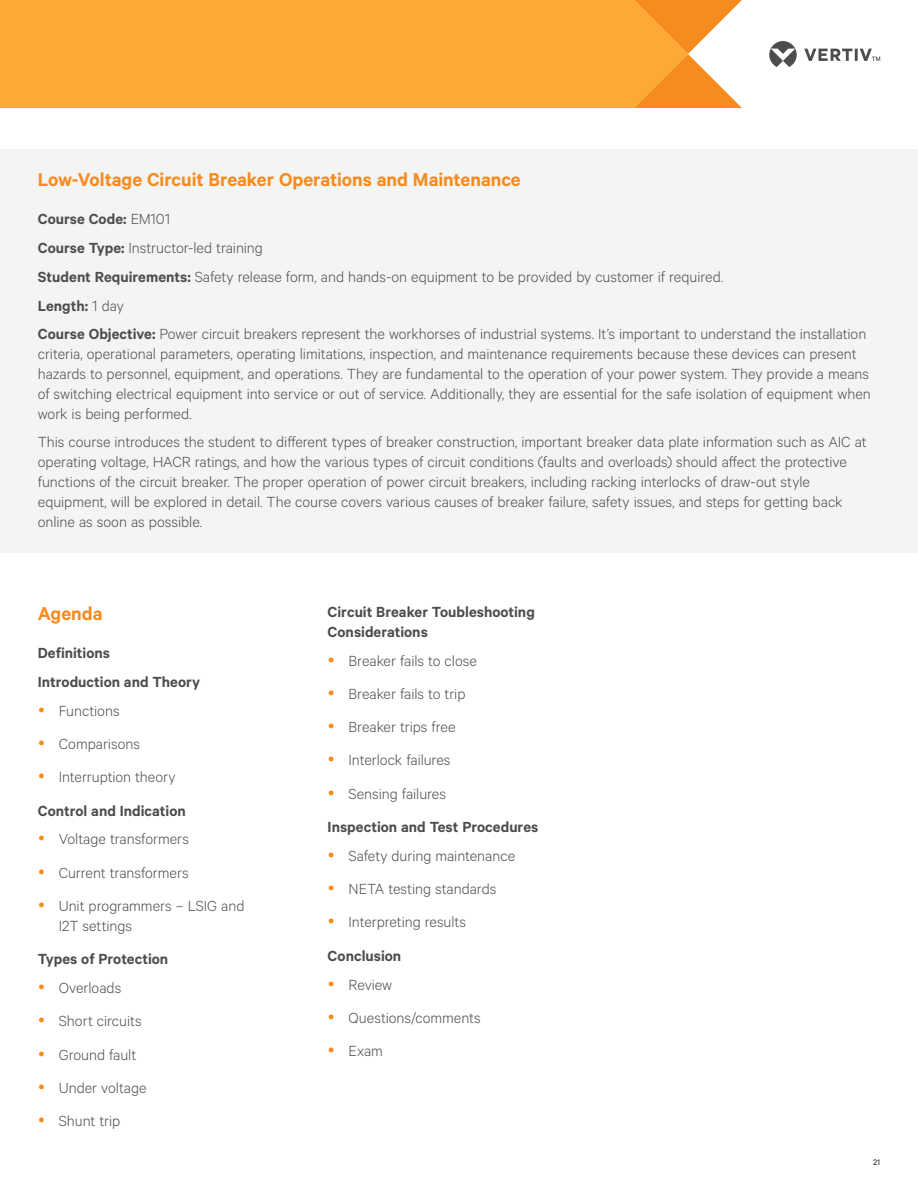
<style>
.page{position:relative;width:918px;height:1188px;background:#fff}
.page>*{position:absolute;margin:0;border:0;box-sizing:border-box;transform-origin:0 0}
.t1{font:600 21px "Calibre";letter-spacing:-.005em;color:#f68b1e}
.t2{font:300 16.5px/33.3px "Calibre";color:#4d4d4f}
.t3{font:600 16.5px/28.8px "Calibre";color:#4d4d4f}
.t4{font:9px "Calibre";color:#231f20}
.s1{font-weight:600}
</style>
<div class="page">
<div style="left:0;top:0;width:634px;height:108px;background:#fbab35"></div>
<svg style="left:634px;top:0;width:247px;height:108px"></svg>
<div style="left:0;top:149px;width:918px;height:404px;background:#f3f4f4"></div>
<p class="t1" style="left:38px;top:167px;width:485px">Low-Voltage Circuit Breaker Operations and Maintenance</p>
<p class="t2" style="left:38px;top:204px;width:830px;line-height:28.8px"><span class="s1">Course Code:</span> EM101<br><span class="s1">Course Type:</span> Instructor-led training<br><span class="s1">Student Requirements:</span> Safety release form, and hands-on equipment to be provided by customer if required.<br><span class="s1">Length:</span> 1 day<br><span class="s1">Course Objective:</span> Power circuit breakers represent the workhorses of industrial systems. It’s important to understand the installation</p>
<p class="t2" style="left:38px;top:343px;width:835px;line-height:19.8px">criteria, operational parameters, operating limitations, inspection, and maintenance requirements because these devices can present hazards to personnel, equipment, and operations. They are fundamental to the operation of your power system. They provide a means of switching electrical equipment into service or out of service. Additionally, they are essential for the safe isolation of equipment when work is being performed.</p>
<p class="t2" style="left:38px;top:432px;width:831px;line-height:19.8px">This course introduces the student to different types of breaker construction, important breaker data plate information such as AIC at operating voltage, HACR ratings, and how the various types of circuit conditions (faults and overloads) should affect the protective functions of the circuit breaker. The proper operation of power circuit breakers, including racking interlocks of draw-out style equipment, will be explored in detail. The course covers various causes of breaker failure, safety issues, and steps for getting back online as soon as possible.</p>
<p class="t1" style="left:38px;top:601px;width:66px">Agenda</p>
<p class="t3" style="left:38px;top:638px;width:164px">Definitions<br>Introduction and Theory</p>
<p class="t2" style="left:59px;top:693px;width:118px">Functions<br>Comparisons<br>Interruption theory</p>
<p class="t3" style="left:38px;top:796px;width:149px">Control and Indication</p>
<p class="t2" style="left:59px;top:822px;width:187px">Voltage transformers<br>Current transformers<br>Unit programmers – LSIG and</p>
<p class="t2" style="left:59px;top:908px;width:75px">I2T settings</p>
<p class="t3" style="left:38px;top:944px;width:132px">Types of Protection</p>
<p class="t2" style="left:59px;top:970px;width:89px">Overloads<br>Short circuits<br>Ground fault<br>Under voltage<br>Shunt trip</p>
<p class="t3" style="left:328px;top:601px;width:209px;line-height:19.8px">Circuit Breaker Toubleshooting<br>Considerations</p>
<p class="t2" style="left:349px;top:643px;width:130px">Breaker fails to close<br>Breaker fails to trip<br>Breaker trips free<br>Interlock failures<br>Sensing failures</p>
<p class="t3" style="left:328px;top:812px;width:212px">Inspection and Test Procedures</p>
<p class="t2" style="left:349px;top:838px;width:168px">Safety during maintenance<br>NETA testing standards<br>Interpreting results</p>
<p class="t3" style="left:328px;top:941px;width:75px">Conclusion</p>
<p class="t2" style="left:349px;top:967px;width:134px">Review<br>Questions/comments<br>Exam</p>
<p class="t4" style="left:873px;top:1157px;width:9px">21</p>
</div>
